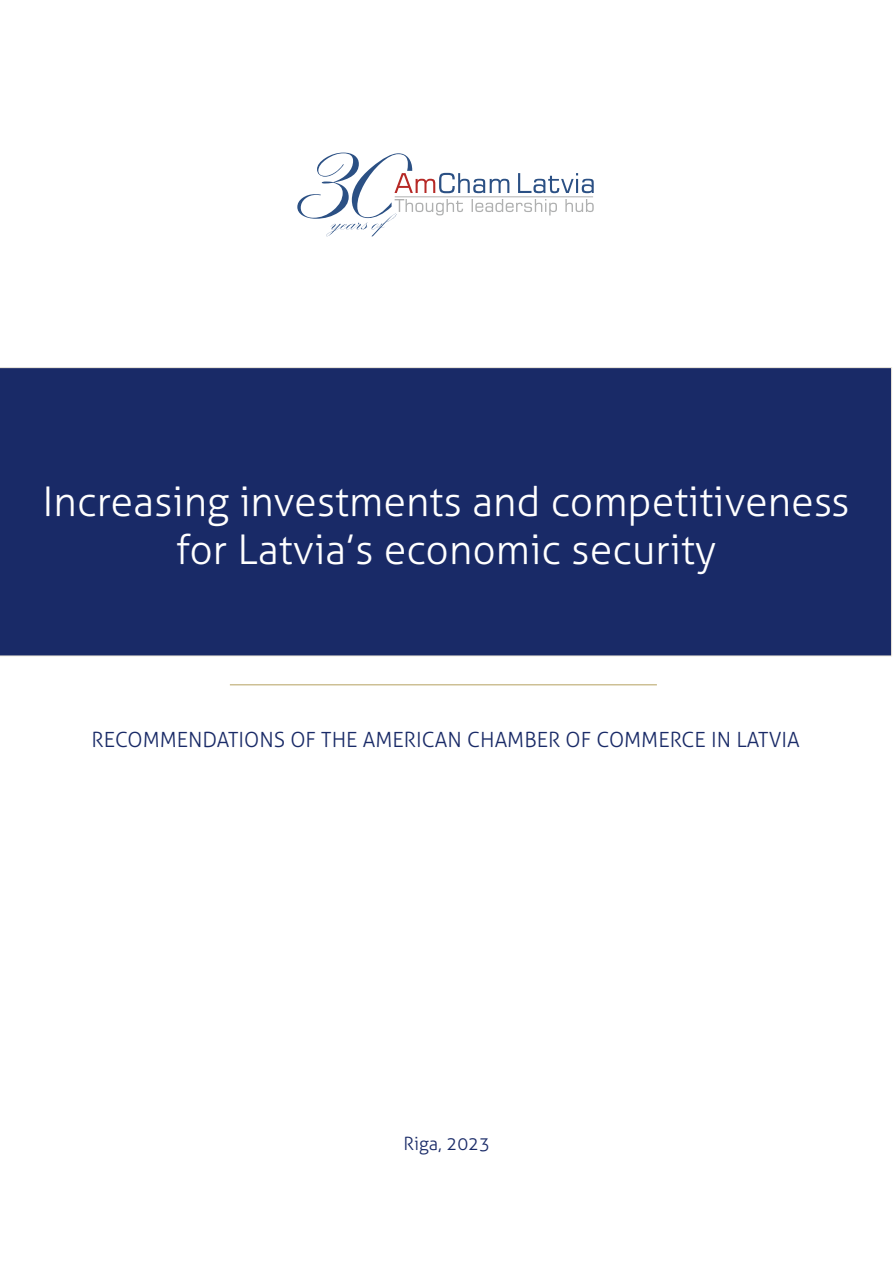
<style>
.page{position:relative;width:893px;height:1263px;background:#fff}
.page>*{position:absolute;margin:0;border:0;box-sizing:border-box;transform-origin:0 0}
.t1{font:300 40.95px/48.6px "Aller";color:#fff;text-align:center}
.t2{font:300 21px "Aller";color:#192a67}
.t3{font:300 18.15px "Aller";color:#192a67}
</style>
<div class="page">
<div style="left:0;top:367px;width:892px;height:290px;background:#192a67"></div>
<hr style="left:230px;top:684px;width:427px;height:1px;background:#b5a160">
<svg style="left:297px;top:153px;width:297px;height:83px"></svg>
<p class="t1" style="left:43px;top:481px;width:808px">Increasing investments and competitiveness for Latvia’s economic security</p>
<p class="t2" style="left:91px;top:731px;width:710px">RECOMMENDATIONS OF THE AMERICAN CHAMBER OF COMMERCE IN LATVIA</p>
<p class="t3" style="left:403px;top:1137px;width:88px">Riga, 2023</p>
</div>
